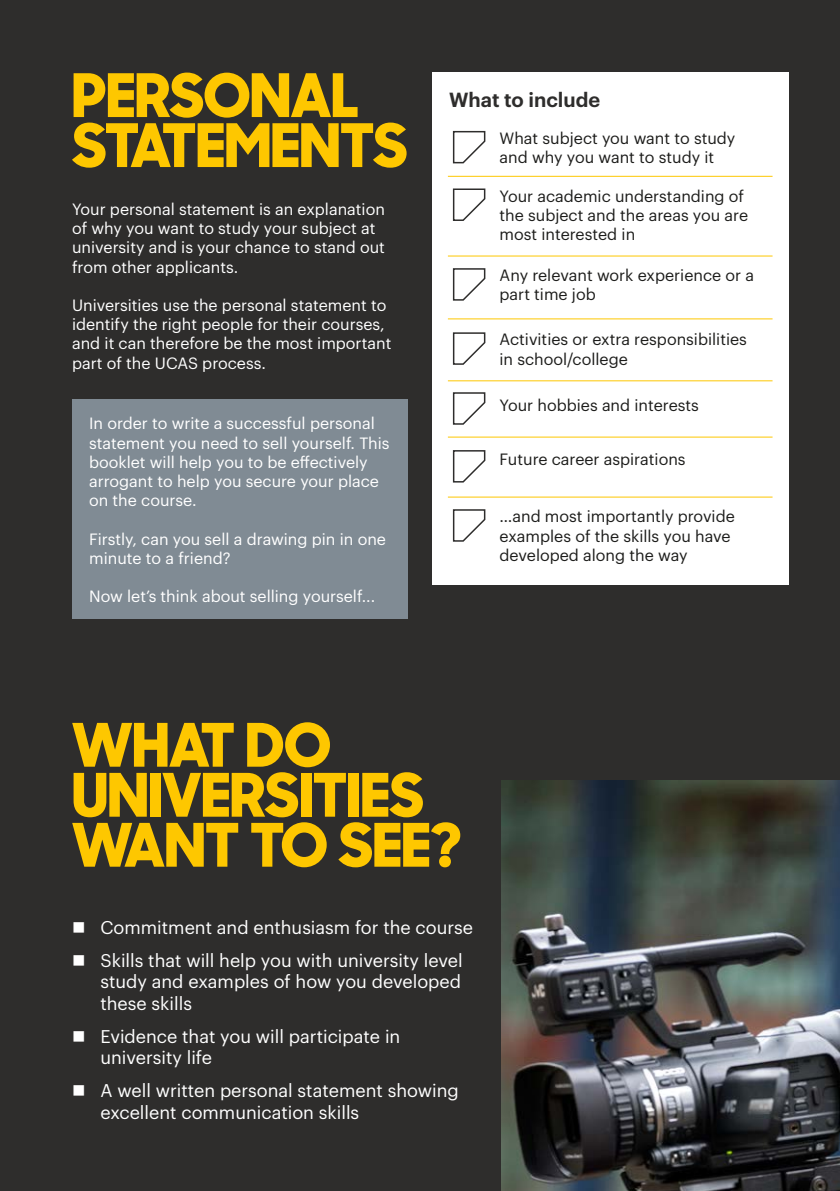
<style>
.page{position:relative;width:840px;height:1191px;background:#fff}
.page>*{position:absolute;margin:0;border:0;box-sizing:border-box;transform-origin:0 0}
.t1{font:800 60px/50px "Sharp Sans No 1";color:#fec700}
.t2{font:600 20px "Graphik";color:#2e2d2c}
.t3{font:18px/21.6px "Graphik";color:#fff}
.t4{font:16px/19.2px "Graphik";color:#fff}
.t5{font:16px/19.2px "Graphik";color:#1d1d1b}
</style>
<div class="page">
<div style="left:0;top:0;width:839px;height:1191px;background:#2e2d2c"></div>
<div style="left:72px;top:399px;width:336px;height:220px;background:#808b94"></div>
<div style="left:432px;top:72px;width:356px;height:513px;background:#fff"></div>
<hr style="left:447px;top:176px;width:325px;height:1px;background:#fec700">
<hr style="left:447px;top:255px;width:325px;height:1px;background:#fec700">
<hr style="left:447px;top:318px;width:325px;height:1px;background:#fec700">
<hr style="left:447px;top:380px;width:325px;height:1px;background:#fec700">
<hr style="left:447px;top:436px;width:325px;height:1px;background:#fec700">
<hr style="left:447px;top:496px;width:325px;height:1px;background:#fec700">
<svg style="left:452px;top:130px;width:34px;height:34px"></svg>
<svg style="left:452px;top:188px;width:34px;height:33px"></svg>
<svg style="left:452px;top:268px;width:34px;height:33px"></svg>
<svg style="left:452px;top:332px;width:34px;height:33px"></svg>
<svg style="left:452px;top:392px;width:34px;height:33px"></svg>
<svg style="left:452px;top:450px;width:34px;height:33px"></svg>
<svg style="left:452px;top:509px;width:34px;height:33px"></svg>
<img style="left:501px;top:780px;width:338px;height:411px">
<h1 class="t1" style="left:72px;top:67px;width:336px">PERSONAL<br>STATEMENTS</h1>
<p class="t4" style="left:72px;top:198px;width:314px">Your personal statement is an explanation of why you want to study your subject at university and is your chance to stand out from other applicants.</p>
<p class="t4" style="left:72px;top:294px;width:320px">Universities use the personal statement to identify the right people for their courses, and it can therefore be the most important part of the UCAS process.</p>
<p class="t4" style="left:89px;top:412px;width:302px">In order to write a successful personal statement you need to sell yourself. This booklet will help you to be effectively arrogant to help you secure your place on the course.</p>
<p class="t4" style="left:89px;top:528px;width:298px">Firstly, can you sell a drawing pin in one minute to a friend?</p>
<p class="t4" style="left:89px;top:585px;width:287px">Now let’s think about selling yourself...</p>
<p class="t2" style="left:449px;top:84px;width:153px">What to include</p>
<p class="t5" style="left:499px;top:127px;width:237px">What subject you want to study and why you want to study it</p>
<p class="t5" style="left:499px;top:185px;width:250px">Your academic understanding of the subject and the areas you are most interested in</p>
<p class="t5" style="left:499px;top:264px;width:256px">Any relevant work experience or a part time job</p>
<p class="t5" style="left:499px;top:329px;width:249px">Activities or extra responsibilities in school/college</p>
<p class="t5" style="left:499px;top:394px;width:201px">Your hobbies and interests</p>
<p class="t5" style="left:499px;top:448px;width:187px">Future career aspirations</p>
<p class="t5" style="left:499px;top:505px;width:237px">…and most importantly provide examples of the skills you have developed along the way</p>
<h1 class="t1" style="left:72px;top:717px;width:390px">WHAT DO<br>UNIVERSITIES<br>WANT TO SEE?</h1>
<p class="t3" style="left:72px;top:914px;width:402px">■ Commitment and enthusiasm for the course</p>
<p class="t3" style="left:100px;top:947px;width:363px;text-align:justify;text-indent:-28px">■ Skills that will help you with university level study and examples of how you developed these skills</p>
<p class="t3" style="left:100px;top:1024px;width:301px;text-indent:-28px">■ Evidence that you will participate in university life</p>
<p class="t3" style="left:100px;top:1078px;width:359px;text-indent:-28px">■ A well written personal statement showing excellent communication skills</p>
</div>
